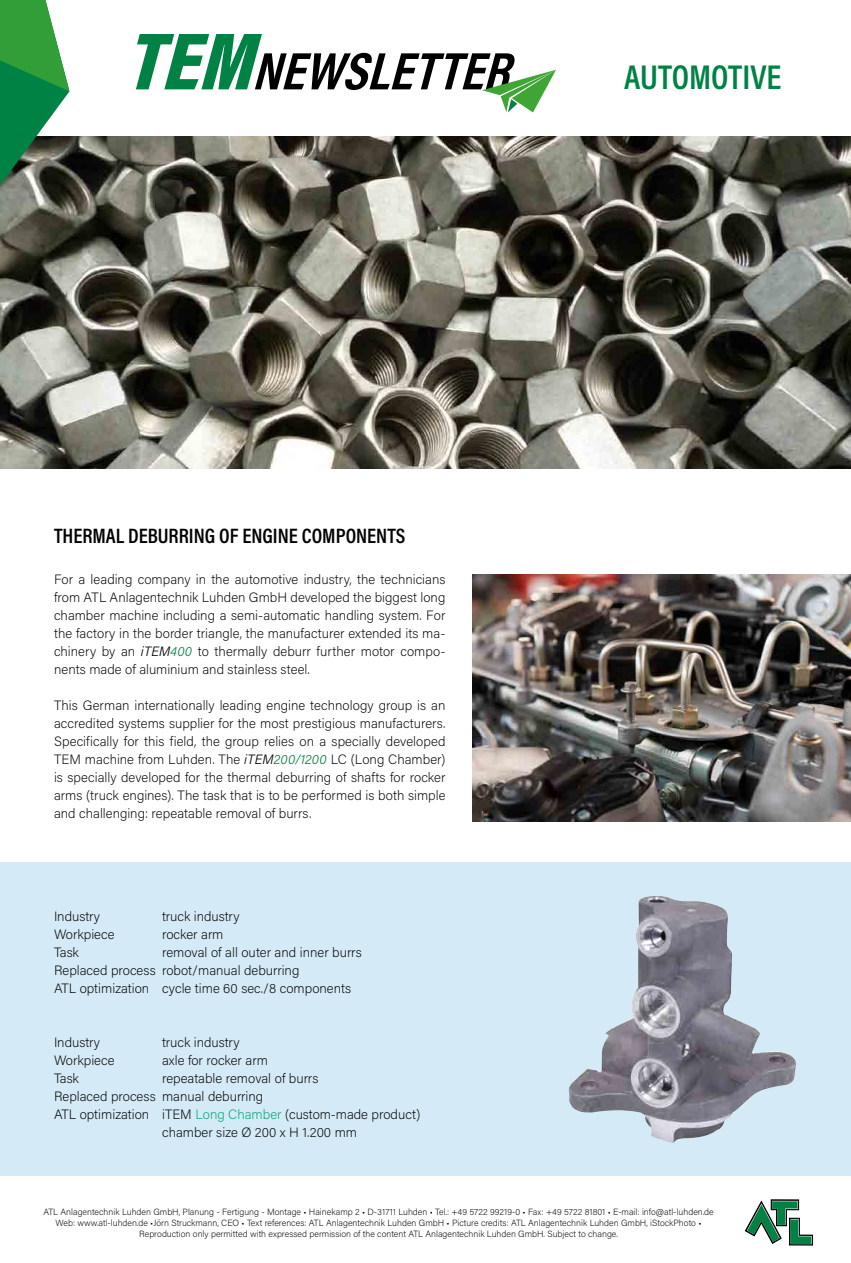
<style>
.page{position:relative;width:851px;height:1263px;background:#fff}
.page>*{position:absolute;margin:0;border:0;box-sizing:border-box;transform-origin:0 0}
.t1{font:600 34.65px "Acumin Pro Cond";color:#008244}
.t2{font:600 21px "Acumin Pro Cond";color:#000}
.t3{font:200 13.5px/18px "Acumin Pro";color:#000;text-align:justify}
.t4{font:200 9px/10.8px "Acumin Pro";color:#000;text-align:center}
.s1{font-weight:300;font-style:italic}
.s2{font-weight:300;font-style:italic;color:#008244}
.s3{color:#00a56d}
</style>
<div class="page">
<div style="left:0;top:862px;width:850px;height:314px;background:#d4eaf6"></div>
<img style="left:472px;top:574px;width:378px;height:247px">
<img style="left:0;top:137px;width:850px;height:331px">
<img style="left:569px;top:896px;width:227px;height:246px">
<svg style="left:745px;top:1200px;width:67px;height:45px"></svg>
<svg style="left:136px;top:34px;width:420px;height:78px"></svg>
<svg style="left:0;top:0;width:69px;height:310px;background:#4c7b55"></svg>
<h2 class="t2" style="left:54px;top:522px;width:353px">THERMAL DEBURRING OF ENGINE COMPONENTS</h2>
<p class="t3" style="left:54px;top:570px;width:393px">For a leading company in the automotive industry, the technicians from ATL Anlagentechnik Luhden GmbH developed the biggest long chamber machine including a semi-automatic handling system. For the factory in the border triangle, the manufacturer extended its ma&shy;chinery by an <span class="s1">iTEM</span><span class="s2">400</span> to thermally deburr further motor compo&shy;nents made of aluminium and stainless steel.</p>
<p class="t3" style="left:54px;top:696px;width:393px">This German internationally leading engine technology group is an accredited systems supplier for the most prestigious manufacturers.<br>Specifically for this field, the group relies on a specially developed TEM machine from Luhden. The <span class="s1">iTEM</span><span class="s2">200/1200</span> LC (Long Chamber) is specially developed for the thermal deburring of shafts for rocker arms (truck engines). The task that is to be performed is both simple and challenging: repeatable removal of burrs.</p>
<p class="t3" style="left:54px;top:906px;width:48px">Industry</p>
<p class="t3" style="left:162px;top:906px;width:79px">truck industry</p>
<p class="t3" style="left:54px;top:924px;width:62px">Workpiece</p>
<p class="t3" style="left:162px;top:924px;width:63px">rocker arm</p>
<p class="t3" style="left:54px;top:942px;width:26px">Task</p>
<p class="t3" style="left:54px;top:942px;width:309px;text-align:left;text-indent:108px">removal of all outer and inner burrs<br>Replaced process robot/manual deburring<br>ATL optimization cycle time 60 sec./8 components</p>
<p class="t3" style="left:54px;top:1032px;width:48px">Industry</p>
<p class="t3" style="left:162px;top:1032px;width:79px">truck industry</p>
<p class="t3" style="left:54px;top:1050px;width:62px">Workpiece</p>
<p class="t3" style="left:162px;top:1050px;width:107px">axle for rocker arm</p>
<p class="t3" style="left:54px;top:1068px;width:26px">Task</p>
<p class="t3" style="left:162px;top:1068px;width:158px">repeatable removal of burrs</p>
<p class="t3" style="left:54px;top:1086px;width:211px">Replaced process manual deburring</p>
<p class="t3" style="left:54px;top:1104px;width:368px">ATL optimization iTEM <span class="s3">Long Chamber</span> (custom-made product)</p>
<p class="t3" style="left:162px;top:1122px;width:196px">chamber size Ø 200 x H 1.200 mm</p>
<h1 class="t1" style="left:624px;top:55px;width:159px">AUTOMOTIVE</h1>
<p class="t4" style="left:43px;top:1206px;width:671px">ATL Anlagentechnik Luhden GmbH, Planung - Fertigung - Montage • Hainekamp 2 • D-31711 Luhden • Tel.: +49 5722 99219-0 • Fax: +49 5722 81801 • E-mail: info@atl-luhden.de<br>Web: www.atl-luhden.de •Jörn Struckmann, CEO • Text references: ATL Anlagentechnik Luhden GmbH • Picture credits: ATL Anlagentechnik Luhden GmbH, iStockPhoto •<br>Reproduction only permitted with expressed permission of the content ATL Anlagentechnik Luhden GmbH. Subject to change.</p>
</div>
